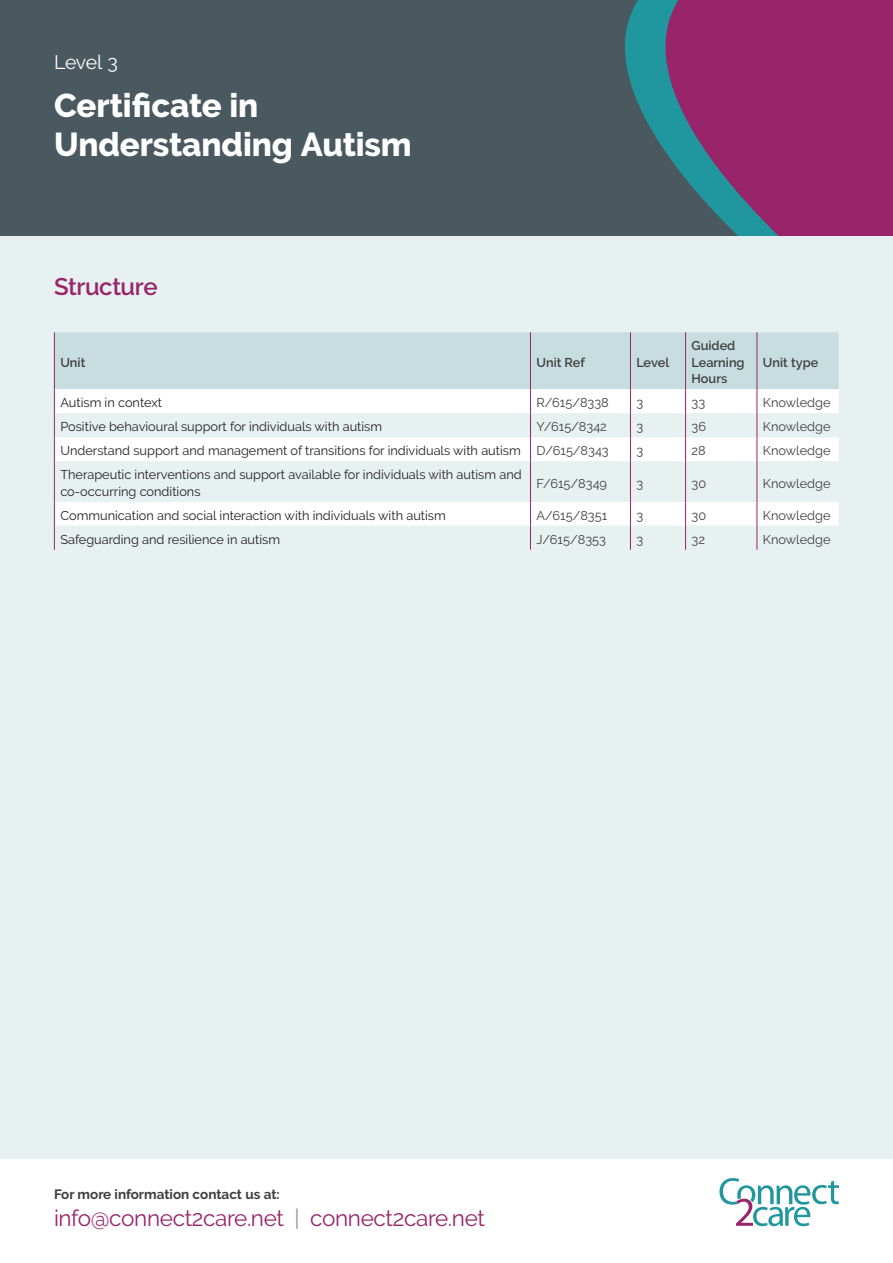
<style>
.page{position:relative;width:893px;height:1263px;background:#fff}
.page>*{position:absolute;margin:0;border:0;box-sizing:border-box;transform-origin:0 0}
.t1{font:800 33px/39.6px "Raleway";letter-spacing:-.005em;color:#fff}
.t2{font:600 24px "Raleway";letter-spacing:-.015em;color:#98246a}
.t3{font:22.5px "Raleway";letter-spacing:-.015em;color:#98246a}
.t4{font:19.5px "Raleway";letter-spacing:-.02em;color:#fff}
.t5{font:700 13.5px "Raleway";color:#3e3e3f}
.t6{font:12.75px/16.5px "Raleway";color:#231f20}
.t7{font:12.75px "Raleway";color:#3e3e3f}
.t8{font:600 12.75px/16.5px "Raleway";color:#3e3e3f}
.s1{color:#939598}
</style>
<div class="page">
<div style="left:0;top:0;width:893px;height:1159px;background:#e8f1f2"></div>
<svg style="left:719px;top:1178px;width:120px;height:48px"></svg>
<div style="left:0;top:0;width:893px;height:235px;background:#4a585f"></div>
<svg style="left:625px;top:0;width:268px;height:235px;background:#7c3b70"></svg>
<svg style="left:55px;top:461px;width:784px;height:89px"></svg>
<svg style="left:54px;top:332px;width:785px;height:129px"></svg>
<hr style="left:54px;top:461px;width:1px;height:41px;background:#98246a">
<hr style="left:530px;top:461px;width:1px;height:41px;background:#98246a">
<hr style="left:630px;top:461px;width:1px;height:41px;background:#98246a">
<hr style="left:685px;top:461px;width:1px;height:41px;background:#98246a">
<hr style="left:757px;top:461px;width:1px;height:41px;background:#98246a">
<svg style="left:54px;top:502px;width:1px;height:48px"></svg>
<svg style="left:530px;top:502px;width:1px;height:48px"></svg>
<svg style="left:630px;top:502px;width:1px;height:48px"></svg>
<svg style="left:685px;top:502px;width:1px;height:48px"></svg>
<svg style="left:757px;top:502px;width:1px;height:48px"></svg>
<p class="t4" style="left:54px;top:51px;width:65px">Level 3</p>
<p class="t1" style="left:54px;top:85px;width:359px">Certificate in<br>Understanding Autism</p>
<p class="t2" style="left:54px;top:273px;width:105px">Structure</p>
<p class="t8" style="left:60px;top:354px;width:26px">Unit</p>
<p class="t8" style="left:536px;top:354px;width:50px">Unit Ref</p>
<p class="t8" style="left:636px;top:354px;width:34px">Level</p>
<p class="t8" style="left:692px;top:338px;width:55px">Guided<br>Learning</p>
<p class="t8" style="left:692px;top:371px;width:37px">Hours</p>
<p class="t8" style="left:763px;top:354px;width:57px">Unit type</p>
<p class="t6" style="left:60px;top:394px;width:103px">Autism in context</p>
<p class="t7" style="left:536px;top:395px;width:74px">R/615/8338</p>
<p class="t7" style="left:636px;top:395px;width:8px">3</p>
<p class="t7" style="left:692px;top:395px;width:15px">33</p>
<p class="t7" style="left:763px;top:395px;width:69px">Knowledge</p>
<p class="t6" style="left:60px;top:418px;width:323px">Positive behavioural support for individuals with autism</p>
<p class="t7" style="left:536px;top:419px;width:72px">Y/615/8342</p>
<p class="t7" style="left:636px;top:419px;width:8px">3</p>
<p class="t7" style="left:692px;top:419px;width:16px">36</p>
<p class="t7" style="left:763px;top:419px;width:69px">Knowledge</p>
<p class="t6" style="left:60px;top:442px;width:462px">Understand support and management of transitions for individuals with autism</p>
<p class="t7" style="left:536px;top:443px;width:74px">D/615/8343</p>
<p class="t7" style="left:636px;top:443px;width:8px">3</p>
<p class="t7" style="left:692px;top:443px;width:16px">28</p>
<p class="t7" style="left:763px;top:443px;width:69px">Knowledge</p>
<p class="t6" style="left:60px;top:466px;width:463px">Therapeutic interventions and support available for individuals with autism and co-occurring conditions</p>
<p class="t7" style="left:536px;top:476px;width:72px">F/615/8349</p>
<p class="t7" style="left:636px;top:476px;width:8px">3</p>
<p class="t7" style="left:692px;top:476px;width:16px">30</p>
<p class="t7" style="left:763px;top:476px;width:69px">Knowledge</p>
<p class="t6" style="left:60px;top:507px;width:387px">Communication and social interaction with individuals with autism</p>
<p class="t7" style="left:536px;top:508px;width:72px">A/615/8351</p>
<p class="t7" style="left:636px;top:508px;width:8px">3</p>
<p class="t7" style="left:692px;top:508px;width:16px">30</p>
<p class="t7" style="left:763px;top:508px;width:69px">Knowledge</p>
<p class="t6" style="left:60px;top:531px;width:221px">Safeguarding and resilience in autism</p>
<p class="t7" style="left:536px;top:532px;width:71px">J/615/8353</p>
<p class="t7" style="left:636px;top:532px;width:8px">3</p>
<p class="t7" style="left:692px;top:532px;width:15px">32</p>
<p class="t7" style="left:763px;top:532px;width:69px">Knowledge</p>
<p class="t5" style="left:54px;top:1187px;width:227px">For more information contact us at:</p>
<p class="t3" style="left:54px;top:1205px;width:432px">info@connect2care.net <span class="s1">|</span> connect2care.net</p>
</div>
